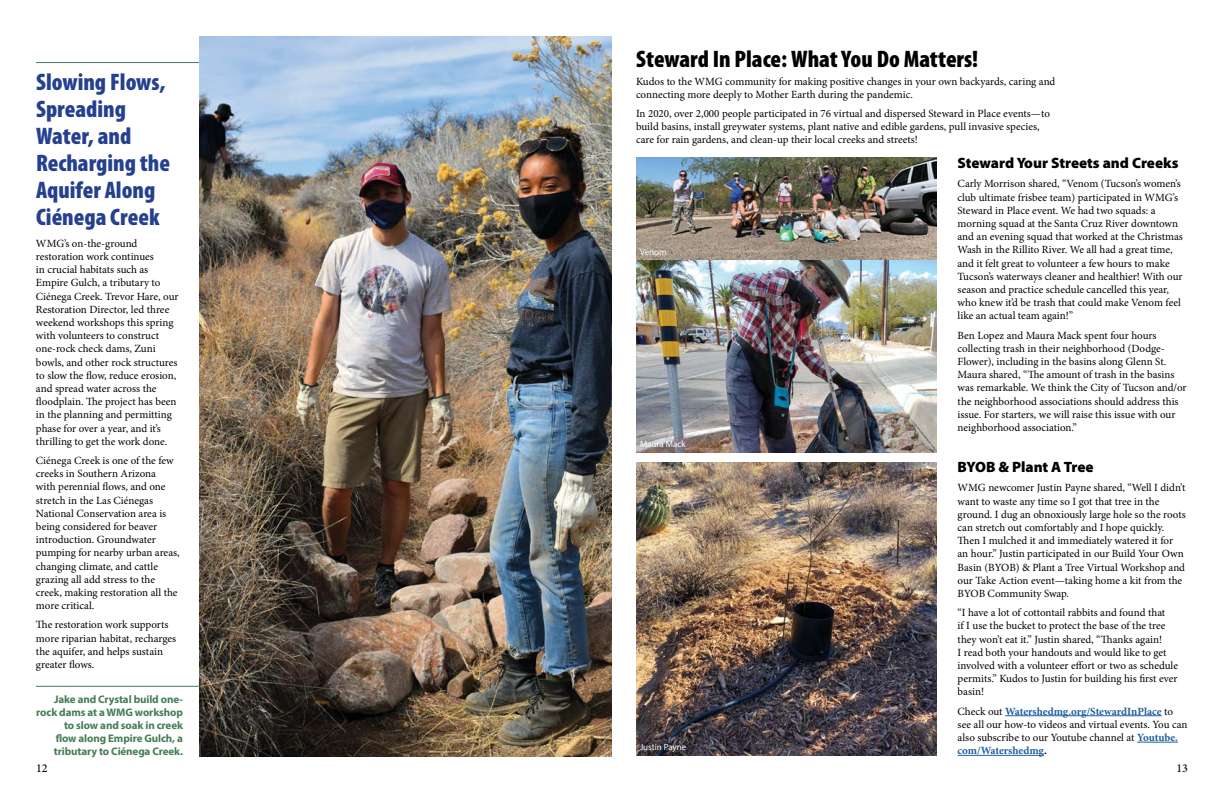
<style>
.page{position:relative;width:1224px;height:792px;background:#fff}
.page>*{position:absolute;margin:0;border:0;box-sizing:border-box;transform-origin:0 0}
.t1{font:900 condensed 24px/27px "Myriad Pro";color:#25408f}
.t2{font:900 condensed 24px "Myriad Pro";color:#000}
.t3{font:900 15px "Myriad Pro";color:#000}
.t4{font:500 12px "Minion Pro";color:#000}
.t5{font:11px/13.2px "Minion Pro";letter-spacing:-.005em;color:#000}
.t6{font:700 11px/13.2px "Myriad Pro";letter-spacing:-.01em;color:#447c56;text-align:right}
.t7{font:9px "Myriad Pro";color:#fff}
.s1{font-weight:700;color:#215e9e}
.s2{font-weight:700}
</style>
<div class="page">
<hr style="left:36px;top:686px;width:229px;height:1px;background:#447c56">
<hr style="left:36px;top:62px;width:229px;height:1px;background:#447c56">
<img style="left:199px;top:36px;width:413px;height:720px">
<img style="left:636px;top:462px;width:300px;height:293px">
<img style="left:636px;top:157px;width:300px;height:295px">
<hr style="left:1005px;top:715px;width:157px;height:1px;background:#215e9e">
<hr style="left:1137px;top:742px;width:41px;height:1px;background:#215e9e">
<hr style="left:958px;top:755px;width:86px;height:1px;background:#215e9e">
<h1 class="t1" style="left:36px;top:68px;width:136px">Slowing Flows,<br>Spreading<br>Water, and<br>Recharging the<br>Aquifer Along<br>Ciénega Creek</h1>
<p class="t5" style="left:36px;top:237px;width:144px">WMG’s on-the-ground restoration work continues<br>in crucial habitats such as<br>Empire Gulch, a tributary to<br>Ciénega Creek. Trevor Hare, our<br>Restoration Director, led three weekend workshops this spring with volunteers to construct one-rock check dams, Zuni bowls, and other rock structures to slow the flow, reduce erosion, and spread water across the floodplain. The project has been in the planning and permitting phase for over a year, and it’s thrilling to get the work done.</p>
<p class="t5" style="left:36px;top:454px;width:145px">Ciénega Creek is one of the few creeks in Southern Arizona<br>with perennial flows, and one stretch in the Las Ciénegas<br>National Conservation area is being considered for beaver introduction. Groundwater pumping for nearby urban areas, changing climate, and cattle grazing all add stress to the creek, making restoration all the more critical.</p>
<p class="t5" style="left:36px;top:618px;width:142px">The restoration work supports more riparian habitat, recharges the aquifer, and helps sustain greater flows.</p>
<p class="t6" style="left:36px;top:692px;width:148px">Jake and Crystal build one&shy;rock dams at a WMG workshop to slow and soak in creek<br>flow along Empire Gulch, a tributary to Ciénega Creek.</p>
<h1 class="t2" style="left:636px;top:44px;width:344px">Steward In Place: What You Do Matters!</h1>
<p class="t5" style="left:636px;top:75px;width:421px">Kudos to the WMG community for making positive changes in your own backyards, caring and connecting more deeply to Mother Earth during the pandemic.</p>
<p class="t5" style="left:636px;top:107px;width:415px">In 2020, over 2,000 people participated in 76 virtual and dispersed Steward in Place events—to build basins, install greywater systems, plant native and edible gardens, pull invasive species, care for rain gardens, and clean-up their local creeks and streets!</p>
<p class="t7" style="left:640px;top:247px;width:28px">Venom</p>
<p class="t7" style="left:640px;top:439px;width:47px">Maura Mack</p>
<p class="t7" style="left:640px;top:741px;width:48px">Justin Payne</p>
<h2 class="t3" style="left:958px;top:153px;width:222px">Steward Your Streets and Creeks</h2>
<p class="t5" style="left:958px;top:177px;width:227px">Carly Morrison shared, “Venom (Tucson’s women’s club ultimate frisbee team) participated in WMG’s Steward in Place event. We had two squads: a morning squad at the Santa Cruz River downtown and an evening squad that worked at the Christmas Wash in the Rillito River. We all had a great time, and it felt great to volunteer a few hours to make Tucson’s waterways cleaner and healthier! With our season and practice schedule cancelled this year, who knew it’d be trash that could make Venom feel like an actual team again!”</p>
<p class="t5" style="left:958px;top:329px;width:231px">Ben Lopez and Maura Mack spent four hours collecting trash in their neighborhood (Dodge-Flower), including in the basins along Glenn St.<br>Maura shared, “The amount of trash in the basins was remarkable. We think the City of Tucson and/or the neighborhood associations should address this issue. For starters, we will raise this issue with our neighborhood association.”</p>
<h2 class="t3" style="left:958px;top:457px;width:138px">BYOB &amp; Plant A Tree</h2>
<p class="t5" style="left:958px;top:481px;width:230px">WMG newcomer Justin Payne shared, “Well I didn’t want to waste any time so I got that tree in the ground. I dug an obnoxiously large hole so the roots can stretch out comfortably and I hope quickly.<br>Then I mulched it and immediately watered it for an hour.” Justin participated in our Build Your Own Basin (BYOB) &amp; Plant a Tree Virtual Workshop and our Take Action event—taking home a kit from the BYOB Community Swap.</p>
<p class="t5" style="left:958px;top:606px;width:222px">“I have a lot of cottontail rabbits and found that<br>if I use the bucket to protect the base of the tree they won’t eat it.” Justin shared, “Thanks again!<br>I read both your handouts and would like to get involved with a volunteer effort or two as schedule permits.” Kudos to Justin for building his first ever basin!</p>
<p class="t5" style="left:958px;top:705px;width:231px">Check out <span class="s1">Watershedmg.org/StewardInPlace</span> to see all our how-to videos and virtual events. You can also subscribe to our Youtube channel at <span class="s1">Youtube. com/Watershedmg</span><span class="s2">.</span></p>
<p class="t4" style="left:36px;top:760px;width:13px">12</p>
<p class="t4" style="left:1176px;top:760px;width:13px">13</p>
</div>
